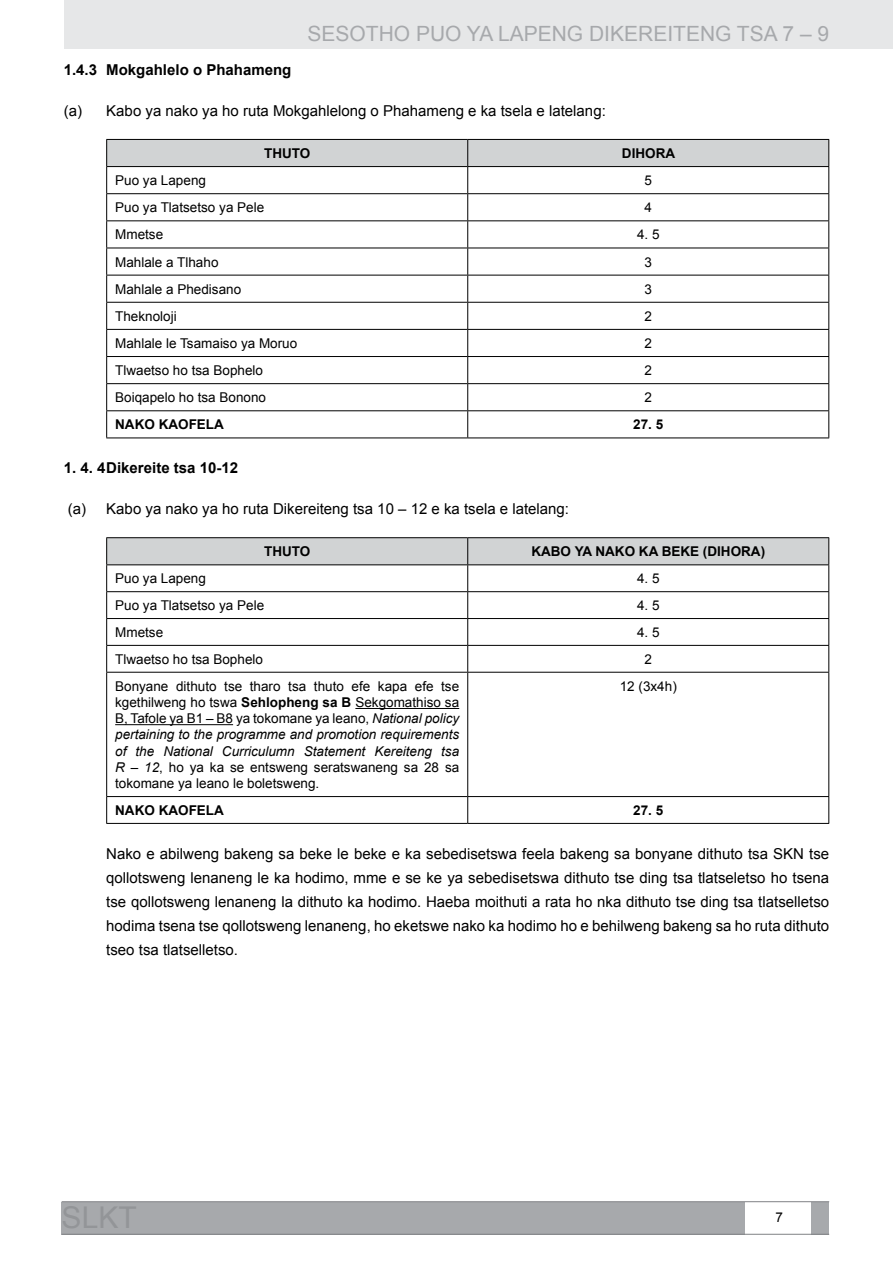
<style>
.page{position:relative;width:893px;height:1263px;background:#fff}
.page>*{position:absolute;margin:0;border:0;box-sizing:border-box;transform-origin:0 0}
.t1{font:21px "Arial";color:#a7a9ac}
.t2{font:15px/24px "Arial";color:#000;text-align:justify}
.t3{font:700 15px "Arial";color:#000}
.t4{font:13.5px/16.2px "Arial";color:#000;text-align:justify}
.t5{font:700 13.5px "Arial";color:#000}
.s1{font-weight:700}
.s2{font-style:italic}
</style>
<div class="page">
<div style="left:64px;top:0;width:829px;height:49px;background:#e6e7e8"></div>
<div style="left:62px;top:1202px;width:683px;height:32px;background:#a7a9ac"></div>
<div style="left:812px;top:1202px;width:17px;height:32px;background:#a7a9ac"></div>
<hr style="left:62px;top:1234px;width:767px;height:1px;background:#808285">
<hr style="left:62px;top:1201px;width:767px;height:1px;background:#808285">
<svg style="left:106px;top:139px;width:723px;height:299px"></svg>
<hr style="left:106px;top:438px;width:362px;height:1px;background:#000">
<hr style="left:468px;top:438px;width:361px;height:1px;background:#000">
<hr style="left:106px;top:537px;width:362px;height:1px;background:#000">
<hr style="left:468px;top:537px;width:361px;height:1px;background:#000">
<svg style="left:106px;top:538px;width:723px;height:134px"></svg>
<hr style="left:106px;top:672px;width:362px;height:1px;background:#000">
<hr style="left:106px;top:673px;width:1px;height:123px;background:#000">
<hr style="left:468px;top:672px;width:361px;height:1px;background:#000">
<hr style="left:467px;top:673px;width:1px;height:123px;background:#000">
<hr style="left:828px;top:673px;width:1px;height:123px;background:#000">
<hr style="left:106px;top:796px;width:362px;height:1px;background:#000">
<svg style="left:106px;top:797px;width:1px;height:26px"></svg>
<hr style="left:468px;top:796px;width:361px;height:1px;background:#000">
<svg style="left:467px;top:797px;width:1px;height:26px"></svg>
<svg style="left:828px;top:797px;width:1px;height:26px"></svg>
<hr style="left:106px;top:823px;width:362px;height:1px;background:#000">
<hr style="left:468px;top:823px;width:361px;height:1px;background:#000">
<hr style="left:355px;top:708px;width:104px;height:1px;background:#000">
<hr style="left:115px;top:724px;width:118px;height:1px;background:#000">
<h1 class="t1" style="left:307px;top:19px;width:523px">SESOTHO PUO YA LAPENG DIKEREITENG TSA 7 – 9</h1>
<p class="t3" style="left:64px;top:60px;width:229px">1.4.3 Mokgahlelo o Phahameng</p>
<p class="t2" style="left:64px;top:99px;width:544px">(a) Kabo ya nako ya ho ruta Mokgahlelong o Phahameng e ka tsela e latelang:</p>
<p class="t5" style="left:264px;top:144px;width:48px">THUTO</p>
<p class="t5" style="left:622px;top:144px;width:55px">DIHORA</p>
<p class="t4" style="left:115px;top:172px;width:92px">Puo ya Lapeng</p>
<p class="t4" style="left:644px;top:172px;width:9px">5</p>
<p class="t4" style="left:115px;top:200px;width:151px">Puo ya Tlatsetso ya Pele</p>
<p class="t4" style="left:644px;top:200px;width:9px">4</p>
<p class="t4" style="left:115px;top:227px;width:50px">Mmetse</p>
<p class="t4" style="left:637px;top:227px;width:24px">4. 5</p>
<p class="t4" style="left:115px;top:254px;width:105px">Mahlale a Tlhaho</p>
<p class="t4" style="left:644px;top:254px;width:9px">3</p>
<p class="t4" style="left:115px;top:281px;width:128px">Mahlale a Phedisano</p>
<p class="t4" style="left:644px;top:281px;width:9px">3</p>
<p class="t4" style="left:115px;top:308px;width:63px">Theknoloji</p>
<p class="t4" style="left:644px;top:308px;width:9px">2</p>
<p class="t4" style="left:115px;top:335px;width:184px">Mahlale le Tsamaiso ya Moruo</p>
<p class="t4" style="left:644px;top:335px;width:9px">2</p>
<p class="t4" style="left:115px;top:362px;width:149px">Tlwaetso ho tsa Bophelo</p>
<p class="t4" style="left:644px;top:362px;width:9px">2</p>
<p class="t4" style="left:115px;top:390px;width:152px">Boiqapelo ho tsa Bonono</p>
<p class="t4" style="left:644px;top:390px;width:9px">2</p>
<p class="t5" style="left:115px;top:416px;width:110px">NAKO KAOFELA</p>
<p class="t5" style="left:633px;top:416px;width:32px">27. 5</p>
<p class="t3" style="left:64px;top:458px;width:176px">1. 4. 4Dikereite tsa 10-12</p>
<p class="t2" style="left:68px;top:497px;width:20px">(a)</p>
<p class="t2" style="left:106px;top:497px;width:464px">Kabo ya nako ya ho ruta Dikereiteng tsa 10 – 12 e ka tsela e latelang:</p>
<p class="t5" style="left:264px;top:543px;width:19px">Thuto</p>
<p class="t5" style="left:531px;top:543px;width:21px">Kabo</p>
<p class="t5" style="left:575px;top:543px;width:32px">ya nako</p>
<p class="t5" style="left:639px;top:543px;width:33px">ka beke</p>
<p class="t5" style="left:703px;top:543px;width:15px">(dihora</p>
<p class="t5" style="left:761px;top:543px;width:6px">)</p>
<p class="t4" style="left:115px;top:570px;width:92px">Puo ya Lapeng</p>
<p class="t4" style="left:637px;top:570px;width:24px">4. 5</p>
<p class="t4" style="left:115px;top:597px;width:151px">Puo ya Tlatsetso ya Pele</p>
<p class="t4" style="left:637px;top:597px;width:24px">4. 5</p>
<p class="t4" style="left:115px;top:624px;width:50px">Mmetse</p>
<p class="t4" style="left:637px;top:624px;width:24px">4. 5</p>
<p class="t4" style="left:115px;top:651px;width:149px">Tlwaetso ho tsa Bophelo</p>
<p class="t4" style="left:644px;top:651px;width:9px">2</p>
<p class="t4" style="left:115px;top:678px;width:346px">Bonyane dithuto tse tharo tsa thuto efe kapa efe tse kgethilweng ho tswa <span class="s1">Sehlopheng sa B</span> Sekgomathiso sa B, Tafole ya B1 – B8 ya tokomane ya leano, <span class="s2">National policy pertaining to the programme and promotion requirements of the National Curriculumn Statement Kereiteng tsa R – 12</span>, ho ya ka se entsweng seratswaneng sa 28 sa tokomane ya leano le boletsweng.</p>
<p class="t4" style="left:620px;top:678px;width:59px">12 (3x4h)</p>
<p class="t5" style="left:115px;top:801px;width:110px">NAKO KAOFELA</p>
<p class="t5" style="left:633px;top:801px;width:32px">27. 5</p>
<p class="t2" style="left:106px;top:842px;width:724px">Nako e abilweng bakeng sa beke le beke e ka sebedisetswa feela bakeng sa bonyane dithuto tsa SKN tse qollotsweng lenaneng le ka hodimo, mme e se ke ya sebedisetswa dithuto tse ding tsa tlatseletso ho tsena tse qollotsweng lenaneng la dithuto ka hodimo. Haeba moithuti a rata ho nka dithuto tse ding tsa tlatselletso hodima tsena tse qollotsweng lenaneng, ho eketswe nako ka hodimo ho e behilweng bakeng sa ho ruta dithuto tseo tsa tlatselletso.</p>
<p class="t4" style="left:775px;top:1209px;width:9px">7</p>
</div>
